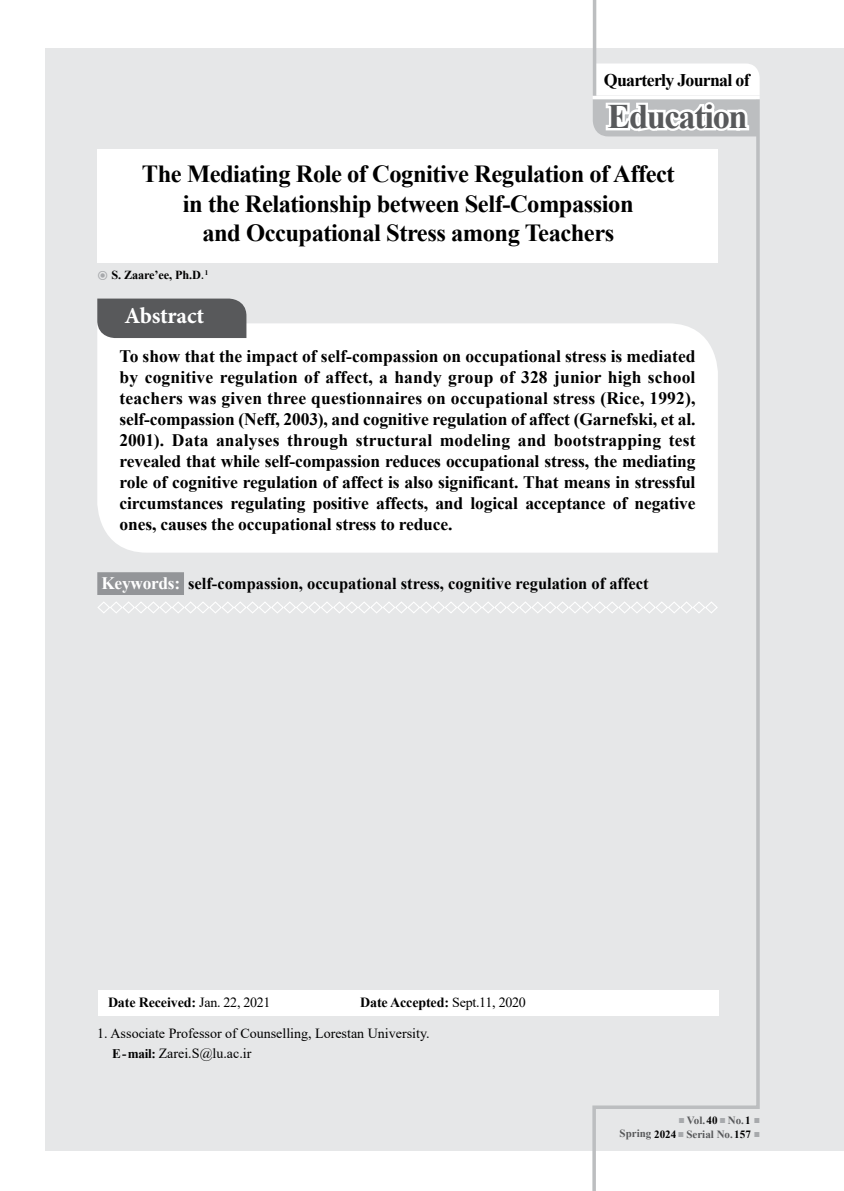
<style>
.page{position:relative;width:844px;height:1191px;background:#fff}
.page>*{position:absolute;margin:0;border:0;box-sizing:border-box;transform-origin:0 0}
.t1{font:700 34.48px "Times New Roman";letter-spacing:-.04em;color:#58595b}
.t2{font:700 24.5px/29.8px "Times New Roman";letter-spacing:-.02em;color:#000;text-align:center}
.t3{font:700 22.75px "Minion Pro";letter-spacing:-.01em;color:#fff}
.t4{font:700 17.85px "Times New Roman";letter-spacing:-.04em;color:#000}
.t5{font:700 17.5px/21px "Times New Roman";letter-spacing:-.01em;color:#000;text-align:justify}
.t6{font:700 17.5px "Times New Roman";letter-spacing:-.015em;color:#fff}
.t7{font:700 16.62px "Times New Roman";color:#000}
.t8{font:14px/19.4px "Times New Roman";color:#000}
.t9{font:700 14px "Times New Roman";letter-spacing:-.01em;color:#000}
.t10{font:700 12.25px "Times New Roman";letter-spacing:-.01em;color:#000}
.t11{font:700 11.03px/13.7px "Times New Roman";color:#58595b;text-align:right}
.s1{font-weight:400}
.s2{font-size:14.17px}
.s3{font-weight:700;font-size:13.12px}
.s4{font-family:"ID Lotus Normal";font-weight:400;font-size:11.38px;color:#a7a9ac}
.s5{color:#000}
</style>
<div class="page">
<div style="left:46px;top:48px;width:797px;height:1103px;background:#e6e7e8"></div>
<svg style="left:590px;top:0;width:170px;height:1191px"></svg>
<hr style="left:592px;top:96px;width:167px;height:3px;background:#fff">
<div style="left:97px;top:149px;width:620px;height:113px;background:#fff"></div>
<div style="left:97px;top:323px;width:620px;height:229px;background:#fff"></div>
<div style="left:97px;top:572px;width:87px;height:23px;background:#939598"></div>
<svg style="left:98px;top:600px;width:620px;height:14px"></svg>
<div style="left:97px;top:298px;width:149px;height:40px;background:#58595b"></div>
<div style="left:98px;top:990px;width:620px;height:25px;background:#fff"></div>
<p class="t4" style="left:603px;top:67px;width:147px">Quarterly Journal of</p>
<h1 class="t1" style="left:607px;top:92px;width:142px">Education</h1>
<h2 class="t2" style="left:142px;top:158px;width:534px">The Mediating Role of Cognitive Regulation of Affect in the Relationship between Self-Compassion<br>and Occupational Stress among Teachers</h2>
<p class="t8" style="left:201px;top:264px;width:9px">.<sup>1</sup></p>
<p class="t10" style="left:111px;top:266px;width:91px">.S Zaare’ee, Ph D.</p>
<h3 class="t3" style="left:124px;top:300px;width:81px">Abstract</h3>
<p class="t5" style="left:120px;top:345px;width:577px">To show that the impact of self-compassion on occupational stress is mediated by cognitive regulation of affect a, handy group of 328 junior high school teachers was given three questionnaires on occupational stress (Rice, 1992 ,( self-compassion (Neff, 2003 ,) and cognitive regulation of affect (Garnefski, et al.<br>2001 .) Data analyses through structural modeling and bootstrapping test revealed that while self-compassion reduces occupational stress, the mediating role of cognitive regulation of affect is also significant. That means in stressful circumstances regulating positive affects, and logical acceptance of negative ones, causes the occupational stress to reduce.</p>
<p class="t6" style="left:101px;top:570px;width:80px">Keywords:</p>
<p class="t7" style="left:188px;top:571px;width:462px">self-compassion, occupational stress, cognitive regulation of affect</p>
<p class="t9" style="left:108px;top:992px;width:164px">Date Received: <span class="s1">Jan. 22, 2021</span></p>
<p class="t8" style="left:112px;top:1023px;width:319px;text-indent:-15px">1. A<span class="s2">ss</span>ociate Profe<span class="s2">ss</span>or of Coun<span class="s2">s</span>elling, Lore<span class="s2">s</span>tan Univer<span class="s2">s</span>ity.<br><span class="s3">E-mail:</span> Zarei @<span class="s2">S</span> . lu.ac i r.</p>
<p class="t9" style="left:360px;top:992px;width:167px">Date Accepted: <span class="s1">Sept.11, 2020</span></p>
<p class="t11" style="left:619px;top:1113px;width:141px"><span class="s4">ë</span> Vol.<span class="s5">40</span><span class="s4">ë</span> N o <span class="s4">ë</span><span class="s5">1</span>.<br>Spring <span class="s5">2024</span><span class="s4">ë</span> Serial No.<span class="s5">157</span> <span class="s4">ë</span></p>
</div>
